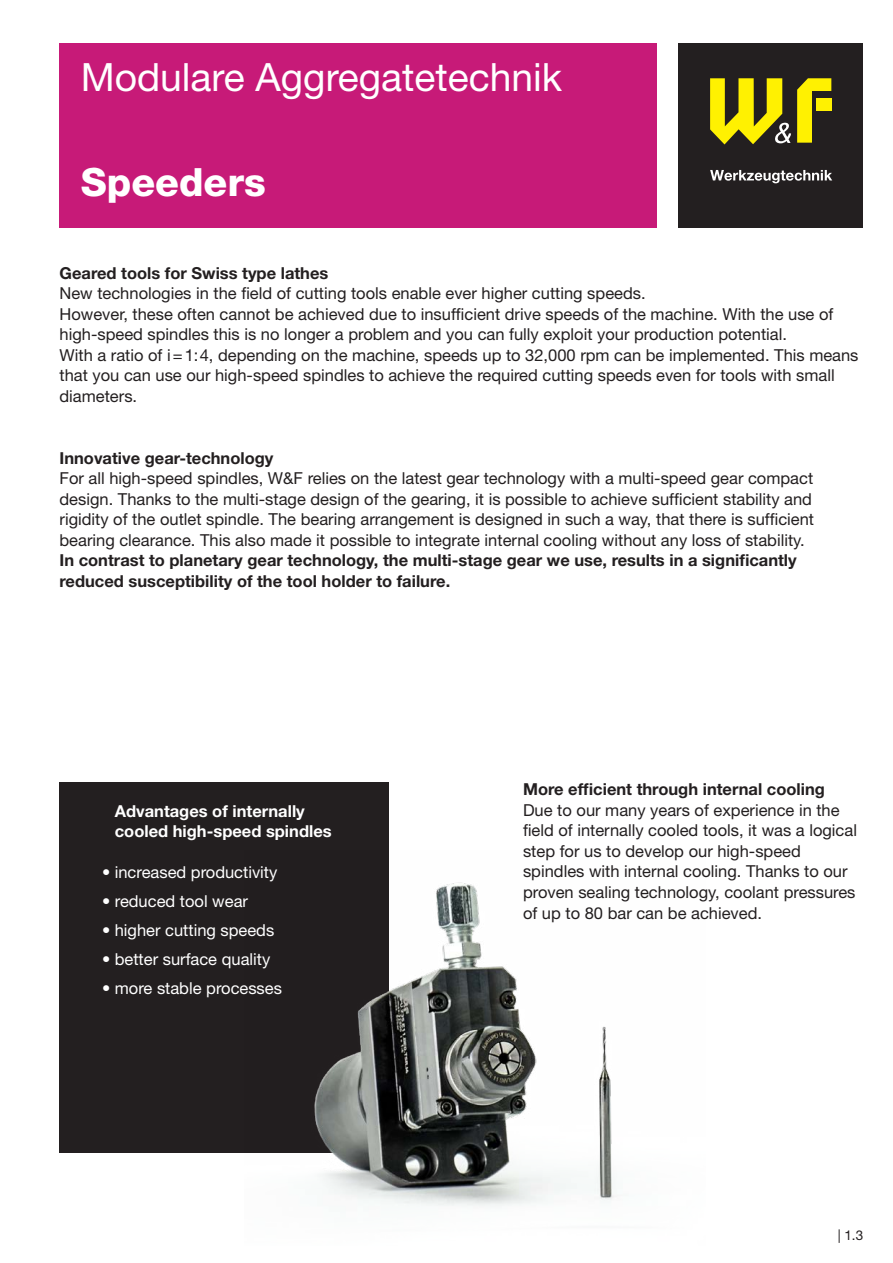
<style>
.page{position:relative;width:893px;height:1263px;background:#fff}
.page>*{position:absolute;margin:0;border:0;box-sizing:border-box;transform-origin:0 0}
.t1{font:39px "Helvetica Neue LT";color:#fff}
.t2{font:800 39px "Helvetica Neue LT";color:#fff}
.t3{font:16.5px/20.5px "Helvetica Neue LT";color:#231f20}
.t4{font:700 16.5px/20.5px "Helvetica Neue LT";color:#231f20}
.t5{font:16.5px "Helvetica Neue LT";color:#fff}
.t6{font:700 16.5px/20.5px "Helvetica Neue LT";color:#fff}
.t7{font:13.5px "Helvetica Neue LT";color:#231f20}
</style>
<div class="page">
<div style="left:60px;top:43px;width:597px;height:184px;background:#c71a78"></div>
<div style="left:678px;top:43px;width:185px;height:184px;background:#231f20"></div>
<svg style="left:710px;top:170px;width:122px;height:13px"></svg>
<svg style="left:797px;top:78px;width:34px;height:65px"></svg>
<div style="left:816px;top:98px;width:15px;height:12px;background:#fff101"></div>
<svg style="left:710px;top:78px;width:81px;height:66px"></svg>
<div style="left:60px;top:782px;width:329px;height:370px;background:#231f20"></div>
<img style="left:244px;top:882px;width:371px;height:325px">
<h1 class="t1" style="left:81px;top:54px;width:483px">Modulare Aggregatetechnik</h1>
<h1 class="t2" style="left:81px;top:159px;width:186px">Speeders</h1>
<p class="t4" style="left:60px;top:262px;width:270px">Geared tools for Swiss type lathes</p>
<p class="t3" style="left:60px;top:283px;width:800px">New technologies in the field of cutting tools enable ever higher cutting speeds.<br>However, these often cannot be achieved due to insufficient drive speeds of the machine. With the use of high-speed spindles this is no longer a problem and you can fully exploit your production potential.<br>With a ratio of i=1:4, depending on the machine, speeds up to 32,000 rpm can be implemented. This means that you can use our high-speed spindles to achieve the required cutting speeds even for tools with small diameters.</p>
<p class="t4" style="left:60px;top:447px;width:215px">Innovative gear-technology</p>
<p class="t3" style="left:60px;top:468px;width:756px">For all high-speed spindles, W&amp;F relies on the latest gear technology with a multi-speed gear compact design. Thanks to the multi-stage design of the gearing, it is possible to achieve sufficient stability and rigidity of the outlet spindle. The bearing arrangement is designed in such a way, that there is sufficient bearing clearance. This also made it possible to integrate internal cooling without any loss of stability.</p>
<p class="t4" style="left:60px;top:550px;width:739px">In contrast to planetary gear technology, the multi-stage gear we use, results in a significantly reduced susceptibility of the tool holder to failure.</p>
<p class="t6" style="left:115px;top:800px;width:218px">Advantages of internally cooled high-speed spindles</p>
<p class="t5" style="left:102px;top:862px;width:177px">• increased productivity</p>
<p class="t5" style="left:102px;top:891px;width:147px">• reduced tool wear</p>
<p class="t5" style="left:102px;top:921px;width:174px">• higher cutting speeds</p>
<p class="t5" style="left:102px;top:950px;width:170px">• better surface quality</p>
<p class="t5" style="left:102px;top:979px;width:181px">• more stable processes</p>
<p class="t4" style="left:523px;top:779px;width:303px">More efficient through internal cooling</p>
<p class="t3" style="left:523px;top:799px;width:335px">Due to our many years of experience in the field of internally cooled tools, it was a logical step for us to develop our high-speed spindles with internal cooling. Thanks to our proven sealing technology, coolant pressures of up to 80 bar can be achieved.</p>
<p class="t7" style="left:838px;top:1227px;width:27px">| 1.3</p>
</div>
